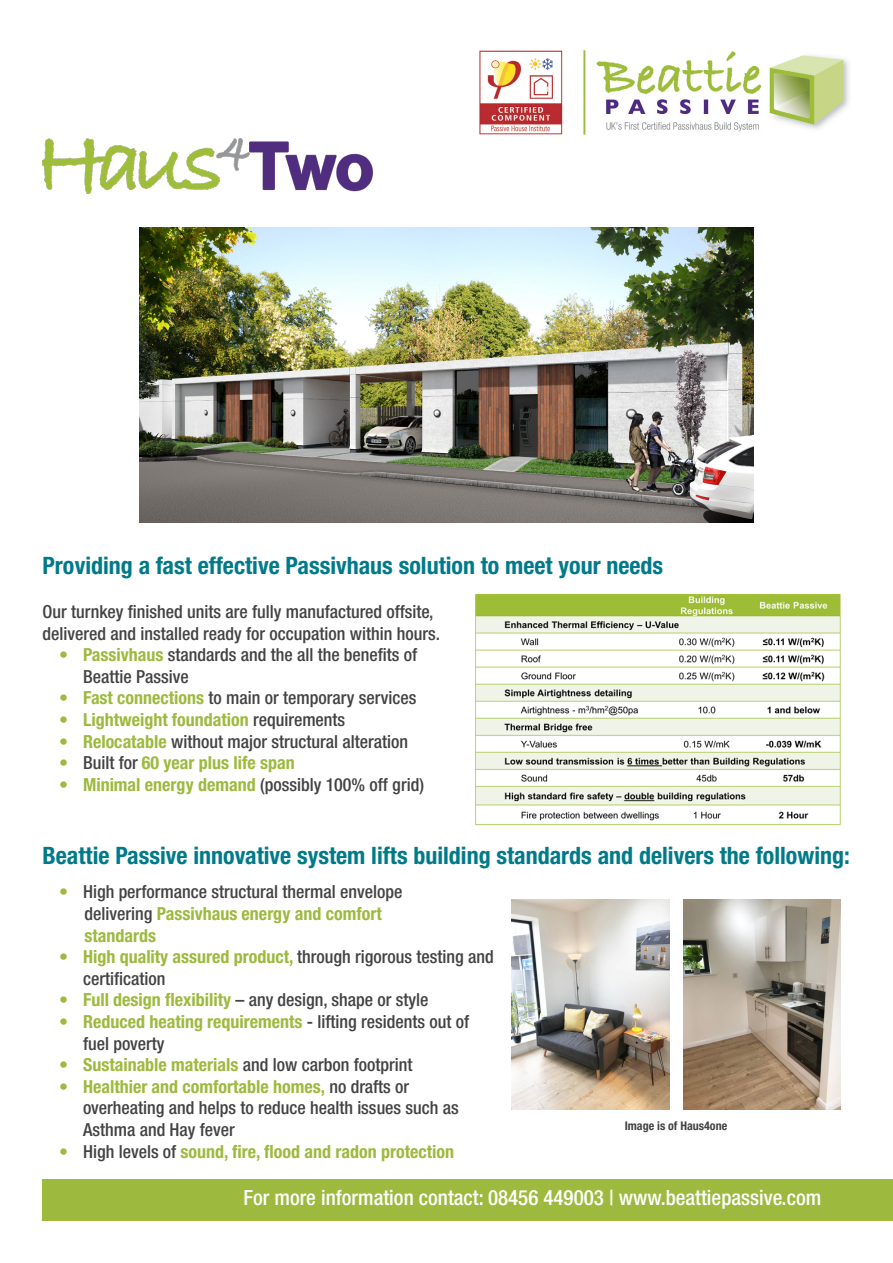
<style>
.page{position:relative;width:893px;height:1263px;background:#fff}
.page>*{position:absolute;margin:0;border:0;box-sizing:border-box;transform-origin:0 0}
.Solution_Header{font:700 condensed 24px "Helvetica Neue LT Std";color:#007a89}
.t1{font:500 condensed 21px "Helvetica Neue LT Std";color:#fff}
.Paragraph_Standard{font:500 condensed 18px/21.6px "Helvetica Neue LT Std";color:#444242}
.t2{font:700 condensed 18px "Helvetica Neue LT Std";color:#9dba3e}
.Terms{font:700 condensed 12px "Helvetica Neue LT Std";color:#444242}
.s1{font-weight:700;color:#9dba3e}
.s2{font-weight:500;color:#444242}
</style>
<div class="page">
<div style="left:43px;top:1179px;width:850px;height:41px;background:#9dba3e"></div>
<img style="left:479px;top:50px;width:370px;height:85px">
<img style="left:139px;top:228px;width:615px;height:294px">
<img style="left:476px;top:595px;width:364px;height:230px">
<img style="left:43px;top:138px;width:330px;height:55px">
<img style="left:683px;top:899px;width:158px;height:210px">
<img style="left:512px;top:899px;width:157px;height:210px">
<p class="Solution_Header" style="left:43px;top:551px;width:622px">Providing a fast effective Passivhaus solution to meet your needs</p>
<p class="Paragraph_Standard" style="left:43px;top:600px;width:399px">Our turnkey finished units are fully manufactured offsite, delivered and installed ready for occupation within hours.</p>
<p class="Paragraph_Standard" style="left:83px;top:644px;width:336px;text-indent:-24px"><span class="s1">• Passivhaus</span> standards and the all the benefits of<br>Beattie Passive</p>
<p class="Paragraph_Standard" style="left:59px;top:687px;width:359px"><span class="s1">• Fast connections</span> to main or temporary services</p>
<p class="t2" style="left:59px;top:709px;width:288px">• Lightweight foundation <span class="s2">requirements</span></p>
<p class="Paragraph_Standard" style="left:59px;top:730px;width:350px"><span class="s1">• Relocatable</span> without major structural alteration</p>
<p class="t2" style="left:59px;top:752px;width:237px">• <span class="s2">Built for</span> 60 year plus life span</p>
<p class="Paragraph_Standard" style="left:59px;top:773px;width:366px"><span class="s1">• Minimal energy demand</span> (possibly 100% off grid)</p>
<p class="Solution_Header" style="left:43px;top:841px;width:809px">Beattie Passive innovative system lifts building standards and delivers the following:</p>
<p class="Paragraph_Standard" style="left:85px;top:881px;width:319px;text-indent:-25px"><span class="s1">•</span> High performance structural thermal envelope delivering <span class="s1">Passivhaus energy and comfort standards</span></p>
<p class="Paragraph_Standard" style="left:83px;top:946px;width:412px;text-indent:-24px"><span class="s1">• High quality assured product,</span> through rigorous testing and certification</p>
<p class="Paragraph_Standard" style="left:59px;top:989px;width:371px"><span class="s1">• Full design flexibility</span> – any design, shape or style</p>
<p class="Paragraph_Standard" style="left:83px;top:1010px;width:388px;text-indent:-24px"><span class="s1">• Reduced heating requirements</span> - lifting residents out of fuel poverty</p>
<p class="t2" style="left:59px;top:1054px;width:355px">• Sustainable materials <span class="s2">and low carbon footprint</span></p>
<p class="Paragraph_Standard" style="left:83px;top:1075px;width:377px;text-indent:-24px"><span class="s1">• Healthier and comfortable homes,</span> no drafts or overheating and helps to reduce health issues such as<br>Asthma and Hay fever</p>
<p class="t2" style="left:59px;top:1140px;width:396px">• <span class="s2">High levels of</span> sound, fire, flood and radon protection</p>
<p class="Terms" style="left:625px;top:1118px;width:104px">Image is of Haus4one</p>
<p class="t1" style="left:243px;top:1185px;width:579px">For more information contact: 08456 449003 | www.beattiepassive.com</p>
</div>
